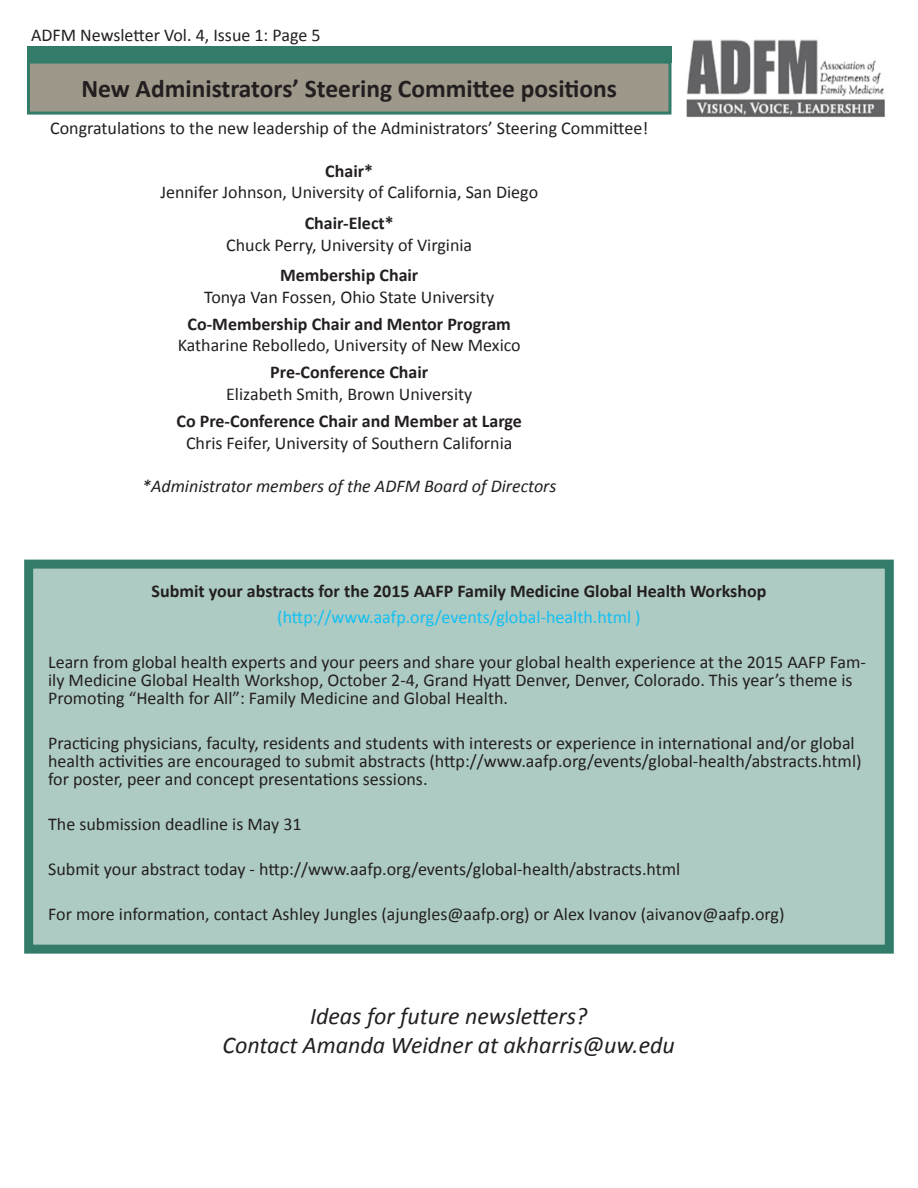
<style>
.page{position:relative;width:918px;height:1188px;background:#fff}
.page>*{position:absolute;margin:0;border:0;box-sizing:border-box;transform-origin:0 0}
.t1{font:700 25.5px "Calibri";color:#231f20}
.t2{font:italic 24px "Calibri";color:#231f20}
.t3{font:18px/18px "Calibri";color:#231f20}
.t4{font:700 18px "Calibri";color:#231f20}
.t5{font:18px "Calibri";color:#12c0f2}
.t6{font:italic 18px "Calibri";color:#231f20}
</style>
<div class="page">
<img style="left:686px;top:39px;width:199px;height:79px">
<div style="left:29px;top:564px;width:860px;height:385px;background:#adcbc3"></div>
<div style="left:24px;top:560px;width:870px;height:394px;border:9px solid #337c69"></div>
<div style="left:28px;top:62px;width:642px;height:51px;background:#9e988a"></div>
<div style="left:27px;top:61px;width:645px;height:54px;border:3px solid #337c69"></div>
<div style="left:27px;top:47px;width:645px;height:16px;background:#337c69"></div>
<p class="t3" style="left:31px;top:26px;width:291px">ADFM Newsletter Vol. 4, Issue 1: Page 5</p>
<p class="t1" style="left:81px;top:72px;width:537px">New Administrators’ Steering Committee positions</p>
<p class="t3" style="left:50px;top:119px;width:600px">Congratulations to the new leadership of the Administrators’ Steering Committee!</p>
<p class="t4" style="left:325px;top:159px;width:49px">Chair*</p>
<p class="t3" style="left:160px;top:183px;width:379px">Jennifer Johnson, University of California, San Diego</p>
<p class="t4" style="left:305px;top:212px;width:91px">Chair-Elect*</p>
<p class="t3" style="left:226px;top:236px;width:247px">Chuck Perry, University of Virginia</p>
<p class="t4" style="left:280px;top:264px;width:140px">Membership Chair</p>
<p class="t3" style="left:204px;top:288px;width:292px">Tonya Van Fossen, Ohio State University</p>
<p class="t4" style="left:188px;top:312px;width:325px">Co-Membership Chair and Mentor Program</p>
<p class="t3" style="left:178px;top:336px;width:345px">Katharine Rebolledo, University of New Mexico</p>
<p class="t4" style="left:270px;top:361px;width:160px">Pre-Conference Chair</p>
<p class="t3" style="left:226px;top:385px;width:248px">Elizabeth Smith, Brown University</p>
<p class="t4" style="left:177px;top:410px;width:347px">Co Pre-Conference Chair and Member at Large</p>
<p class="t3" style="left:186px;top:434px;width:328px">Chris Feifer, University of Southern California</p>
<p class="t6" style="left:142px;top:474px;width:416px">*Administrator members of the ADFM Board of Directors</p>
<p class="t4" style="left:152px;top:580px;width:616px">Submit your abstracts for the 2015 AAFP Family Medicine Global Health Workshop</p>
<p class="t5" style="left:277px;top:605px;width:365px">(http://www.aafp.org/events/global-health.html )</p>
<p class="t3" style="left:48px;top:653px;width:819px">Learn from global health experts and your peers and share your global health experience at the 2015 AAFP Fam&shy;ily Medicine Global Health Workshop, October 2-4, Grand Hyatt Denver, Denver, Colorado. This year’s theme is<br>Promoting “Health for All”: Family Medicine and Global Health.</p>
<p class="t3" style="left:48px;top:734px;width:815px">Practicing physicians, faculty, residents and students with interests or experience in international and/or global health activities are encouraged to submit abstracts (http://www.aafp.org/events/global-health/abstracts.html) for poster, peer and concept presentations sessions.</p>
<p class="t3" style="left:48px;top:815px;width:255px">The submission deadline is May 31</p>
<p class="t3" style="left:48px;top:860px;width:634px">Submit your abstract today - http://www.aafp.org/events/global-health/abstracts.html</p>
<p class="t3" style="left:48px;top:905px;width:738px">For more information, contact Ashley Jungles (ajungles@aafp.org) or Alex Ivanov (aivanov@aafp.org)</p>
<p class="t2" style="left:310px;top:1000px;width:279px">Ideas for future newsletters?</p>
<p class="t2" style="left:222px;top:1029px;width:454px">Contact Amanda Weidner at akharris@uw.edu</p>
</div>
